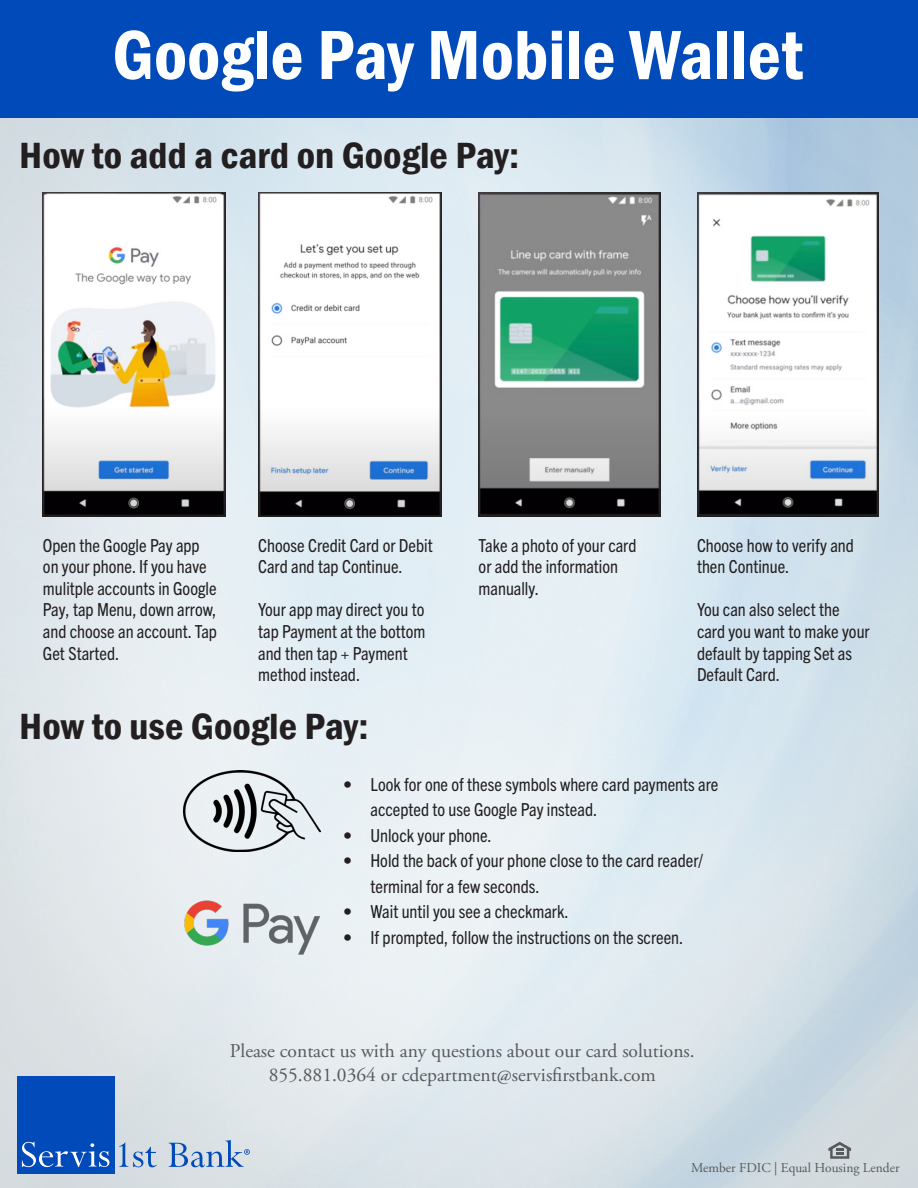
<style>
.page{position:relative;width:918px;height:1188px;background:#fff}
.page>*{position:absolute;margin:0;border:0;box-sizing:border-box;transform-origin:0 0}
.t1{font:600 condensed 72px "Franklin Gothic";color:#fff}
.t2{font:600 condensed 37.5px "Franklin Gothic";color:#231f20;scale:1.07 1}
.t3{font:19.5px/24px "Adobe Garamond Pro";color:#58595b;text-align:center}
.t4{font:condensed 18px/21.6px "Trade Gothic Next LT Pro";color:#231f20}
.t5{font:13.5px "Adobe Garamond Pro";color:#58595b}
</style>
<div class="page">
<img style="left:0;top:118px;width:918px;height:1070px">
<div style="left:0;top:0;width:918px;height:118px;background:#004aba"></div>
<svg style="left:119px;top:1142px;width:38px;height:25px"></svg>
<div style="left:17px;top:1077px;width:98px;height:97px;background:#004aba"></div>
<svg style="left:22px;top:1142px;width:87px;height:25px"></svg>
<svg style="left:169px;top:1140px;width:81px;height:27px;background:#a7bdd9"></svg>
<svg style="left:828px;top:1142px;width:23px;height:17px"></svg>
<img style="left:184px;top:771px;width:137px;height:81px">
<img style="left:184px;top:857px;width:137px;height:137px">
<img style="left:697px;top:193px;width:182px;height:324px">
<img style="left:479px;top:193px;width:181px;height:324px">
<img style="left:258px;top:193px;width:183px;height:324px">
<img style="left:43px;top:193px;width:183px;height:324px">
<p class="t1" style="left:112px;top:7px;width:692px">Google Pay Mobile Wallet</p>
<p class="t2" style="left:19px;top:130px;width:469px">How to add a card on Google Pay:</p>
<p class="t4" style="left:43px;top:533px;width:176px">Open the Google Pay app on your phone. If you have mulitple accounts in Google<br>Pay, tap Menu, down arrow, and choose an account. Tap<br>Get Started.</p>
<p class="t4" style="left:258px;top:533px;width:176px">Choose Credit Card or Debit<br>Card and tap Continue.</p>
<p class="t4" style="left:258px;top:598px;width:169px">Your app may direct you to tap Payment at the bottom and then tap + Payment method instead.</p>
<p class="t4" style="left:479px;top:533px;width:159px">Take a photo of your card or add the information manually.</p>
<p class="t4" style="left:697px;top:533px;width:158px">Choose how to verify and then Continue.</p>
<p class="t4" style="left:697px;top:598px;width:174px">You can also select the card you want to make your default by tapping Set as<br>Default Card.</p>
<p class="t2" style="left:19px;top:701px;width:328px">How to use Google Pay:</p>
<p class="t4" style="left:371px;top:770px;width:349px;line-height:25.5px;text-indent:-27px">• Look for one of these symbols where card payments are accepted to use Google Pay instead.</p>
<p class="t4" style="left:344px;top:823px;width:150px">• Unlock your phone.</p>
<p class="t4" style="left:371px;top:847px;width:334px;line-height:25.5px;text-indent:-27px">• Hold the back of your phone close to the card reader/ terminal for a few seconds.</p>
<p class="t4" style="left:344px;top:900px;width:227px">• Wait until you see a checkmark.</p>
<p class="t4" style="left:344px;top:925px;width:341px">• If prompted, follow the instructions on the screen.</p>
<p class="t3" style="left:230px;top:1040px;width:466px">Please contact us with any questions about our card solutions.<br>855.881.0364 or cdepartment@servisfirstbank.com</p>
<p class="t5" style="left:691px;top:1160px;width:210px">Member FDIC | Equal Housing Lender</p>
</div>
